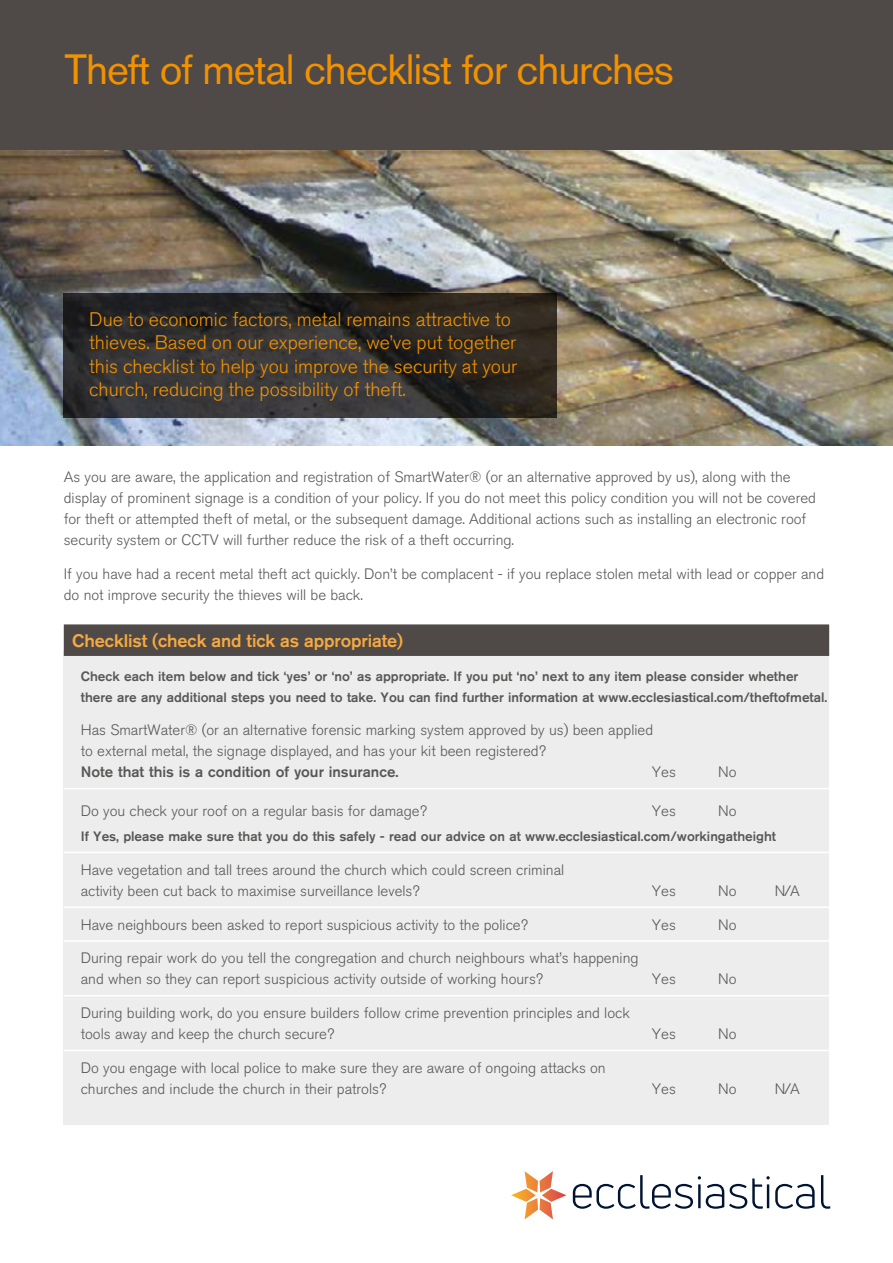
<style>
.page{position:relative;width:893px;height:1263px;background:#fff}
.page>*{position:absolute;margin:0;border:0;box-sizing:border-box;transform-origin:0 0}
.t1{font:42px "Akzidenz Grotesk BQ";letter-spacing:-.025em;color:#f39200}
.t2{font:300 19.5px/23.4px "Akzidenz Grotesk BQ";color:#f39200}
.t3{font:500 18px "Akzidenz Grotesk BQ";letter-spacing:-.005em;color:#f7a941}
.t4{font:300 15px/21px "Akzidenz Grotesk BQ";color:#575756}
.t5{font:500 13.5px/21px "Akzidenz Grotesk BQ";color:#575756}
.s1{font-weight:500}
</style>
<div class="page">
<div style="left:64px;top:651px;width:765px;height:474px;background:#ededed"></div>
<img style="left:0;top:150px;width:893px;height:296px">
<svg style="left:64px;top:293px;width:493px;height:125px"></svg>
<hr style="left:64px;top:1050px;width:765px;height:1px;background:#fff">
<hr style="left:64px;top:995px;width:765px;height:1px;background:#fff">
<hr style="left:64px;top:940px;width:765px;height:2px;background:#fff">
<hr style="left:64px;top:906px;width:765px;height:2px;background:#fff">
<hr style="left:64px;top:852px;width:765px;height:1px;background:#fff">
<hr style="left:64px;top:788px;width:765px;height:1px;background:#fff">
<div style="left:64px;top:624px;width:765px;height:32px;background:#4f4a47"></div>
<div style="left:0;top:0;width:893px;height:150px;background:#4f4a47"></div>
<svg style="left:573px;top:1175px;width:257px;height:34px"></svg>
<svg style="left:511px;top:1171px;width:55px;height:48px"></svg>
<h1 class="t1" style="left:64px;top:45px;width:611px">Theft of metal checklist for churches</h1>
<p class="t2" style="left:89px;top:308px;width:430px">Due to economic factors, metal remains attractive to thieves. Based on our experience, we’ve put together this checklist to help you improve the security at your church, reducing the possibility of theft.</p>
<p class="t4" style="left:64px;top:467px;width:754px">As you are aware, the application and registration of SmartWater® (or an alternative approved by us), along with the display of prominent signage is a condition of your policy. If you do not meet this policy condition you will not be covered for theft or attempted theft of metal, or the subsequent damage. Additional actions such as installing an electronic roof security system or CCTV will further reduce the risk of a theft occurring.</p>
<p class="t4" style="left:64px;top:564px;width:762px">If you have had a recent metal theft act quickly. Don’t be complacent - if you replace stolen metal with lead or copper and do not improve security the thieves will be back.</p>
<p class="t3" style="left:72px;top:629px;width:332px">Checklist (check and tick as appropriate)</p>
<p class="t5" style="left:81px;top:665px;width:748px">Check each item below and tick ‘yes’ or ‘no’ as appropriate. If you put ‘no’ next to any item please consider whether there are any additional steps you need to take. You can find further information at www.ecclesiastical.com/theftofmetal.</p>
<p class="t4" style="left:81px;top:720px;width:574px">Has SmartWater® (or an alternative forensic marking system approved by us) been applied to external metal, the signage displayed, and has your kit been registered?<br><span class="s1">Note that this is a condition of your insurance.</span></p>
<p class="t4" style="left:652px;top:762px;width:26px">Yes</p>
<p class="t4" style="left:718px;top:762px;width:20px">No</p>
<p class="t4" style="left:81px;top:800px;width:348px">Do you check your roof on a regular basis for damage?</p>
<p class="t4" style="left:652px;top:800px;width:26px">Yes</p>
<p class="t4" style="left:718px;top:800px;width:20px">No</p>
<p class="t5" style="left:81px;top:825px;width:697px">If Yes, please make sure that you do this safely - read our advice on at www.ecclesiastical.com/workingatheight</p>
<p class="t4" style="left:81px;top:859px;width:485px">Have vegetation and tall trees around the church which could screen criminal activity been cut back to maximise surveillance levels?</p>
<p class="t4" style="left:652px;top:880px;width:26px">Yes</p>
<p class="t4" style="left:718px;top:880px;width:20px">No</p>
<p class="t4" style="left:775px;top:880px;width:26px">N/A</p>
<p class="t4" style="left:81px;top:914px;width:449px">Have neighbours been asked to report suspicious activity to the police?</p>
<p class="t4" style="left:652px;top:914px;width:26px">Yes</p>
<p class="t4" style="left:718px;top:914px;width:20px">No</p>
<p class="t4" style="left:81px;top:948px;width:559px">During repair work do you tell the congregation and church neighbours what’s happening and when so they can report suspicious activity outside of working hours?</p>
<p class="t4" style="left:652px;top:969px;width:26px">Yes</p>
<p class="t4" style="left:718px;top:969px;width:20px">No</p>
<p class="t4" style="left:81px;top:1003px;width:551px">During building work, do you ensure builders follow crime prevention principles and lock tools away and keep the church secure?</p>
<p class="t4" style="left:81px;top:1057px;width:526px">Do you engage with local police to make sure they are aware of ongoing attacks on churches and include the church in their patrols?</p>
<p class="t4" style="left:652px;top:1024px;width:26px">Yes</p>
<p class="t4" style="left:718px;top:1024px;width:20px">No</p>
<p class="t4" style="left:652px;top:1078px;width:26px">Yes</p>
<p class="t4" style="left:718px;top:1078px;width:20px">No</p>
<p class="t4" style="left:775px;top:1078px;width:26px">N/A</p>
</div>
